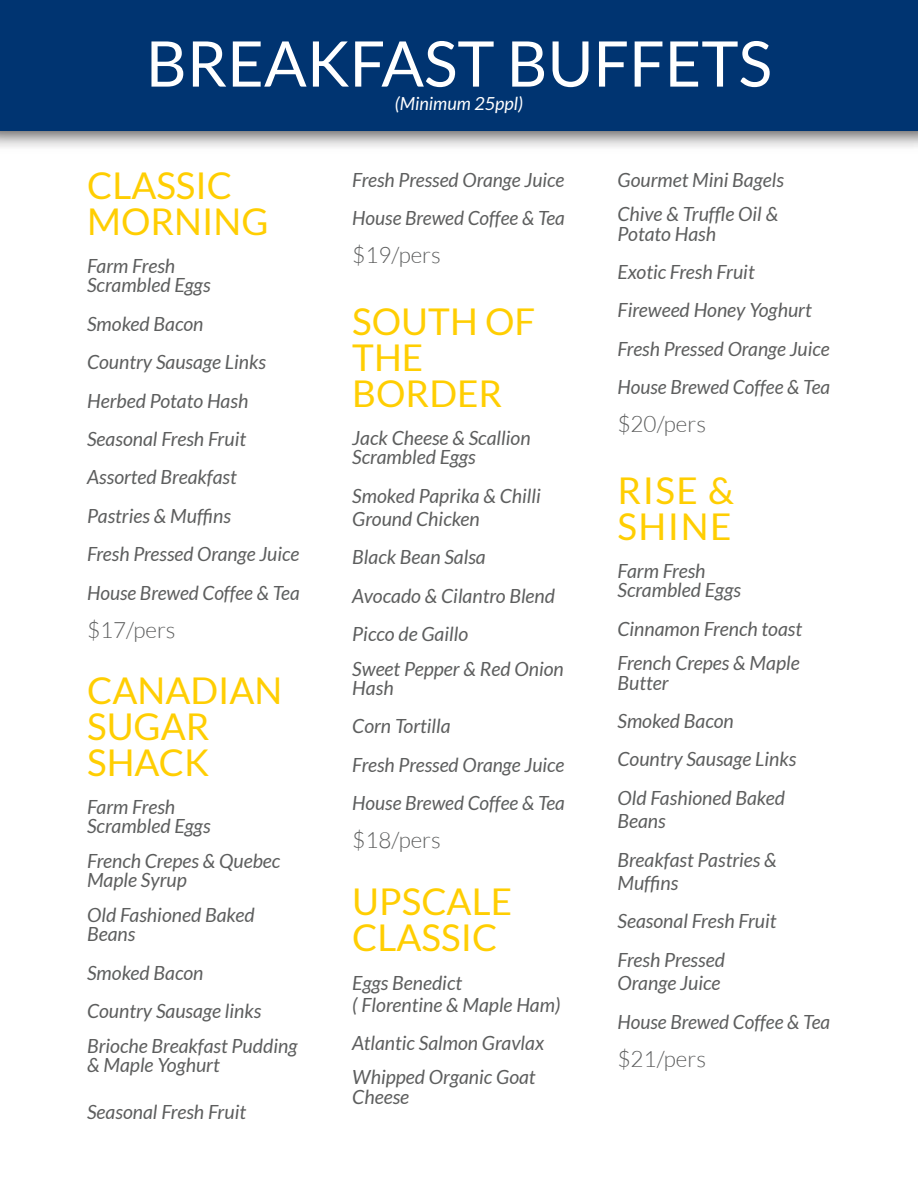
<style>
.page{position:relative;width:918px;height:1188px;background:#fff}
.page>*{position:absolute;margin:0;border:0;box-sizing:border-box;transform-origin:0 0}
.t1{font:63px "Lato";color:#fff}
.t2{font:36.9px/36px "Lato";color:#ffce02}
.t3{font:36.9px/36px "Lato";letter-spacing:.04em;color:#ffce02}
.t4{font:300 22.5px "Lato";color:#5d5e5e}
.t5{font:italic 19.5px/38.4px "Lato";color:#5d5e5e}
.t6{font:italic 18px "Lato";color:#fff}
</style>
<div class="page">
<div style="left:0;top:0;width:918px;height:131px;background:#003471"></div>
<h1 class="t1" style="left:146px;top:29px;width:627px">BREAKFAST BUFFETS</h1>
<p class="t6" style="left:395px;top:94px;width:130px">(Minimum 25ppl)</p>
<h2 class="t2" style="left:87px;top:168px;width:183px">CLASSIC<br>MORNING</h2>
<p class="t5" style="left:87px;top:257px;width:125px;line-height:19.5px">Farm Fresh<br>Scrambled Eggs</p>
<p class="t5" style="left:87px;top:305px;width:214px">Smoked Bacon<br>Country Sausage Links<br>Herbed Potato Hash<br>Seasonal Fresh Fruit<br>Assorted Breakfast<br>Pastries &amp; Muffins<br>Fresh Pressed Orange Juice<br>House Brewed Coffee &amp; Tea</p>
<p class="t4" style="left:87px;top:618px;width:90px">$17/pers</p>
<h2 class="t2" style="left:87px;top:673px;width:197px">CANADIAN<br>SUGAR<br>SHACK</h2>
<p class="t5" style="left:87px;top:798px;width:125px;line-height:19.5px">Farm Fresh<br>Scrambled Eggs</p>
<p class="t5" style="left:87px;top:852px;width:195px;line-height:19.5px">French Crepes &amp; Quebec<br>Maple Syrup</p>
<p class="t5" style="left:87px;top:906px;width:169px;line-height:19.5px">Old Fashioned Baked<br>Beans</p>
<p class="t5" style="left:87px;top:954px;width:176px">Smoked Bacon<br>Country Sausage links</p>
<p class="t5" style="left:87px;top:1036px;width:212px;line-height:19.5px">Brioche Breakfast Pudding &amp; Maple Yoghurt</p>
<p class="t5" style="left:87px;top:1093px;width:160px">Seasonal Fresh Fruit</p>
<p class="t5" style="left:352px;top:161px;width:214px">Fresh Pressed Orange Juice<br>House Brewed Coffee &amp; Tea</p>
<p class="t4" style="left:352px;top:243px;width:90px">$19/pers</p>
<h2 class="t2" style="left:352px;top:304px;width:185px">SOUTH OF<br>THE<br>BORDER</h2>
<p class="t5" style="left:352px;top:428px;width:180px;line-height:19.5px">Jack Cheese &amp; Scallion<br>Scrambled Eggs</p>
<p class="t5" style="left:352px;top:484px;width:190px;line-height:23.4px">Smoked Paprika &amp; Chilli<br>Ground Chicken</p>
<p class="t5" style="left:352px;top:539px;width:204px">Black Bean Salsa<br>Avocado &amp; Cilantro Blend<br>Picco de Gaillo</p>
<p class="t5" style="left:352px;top:659px;width:213px;line-height:19.5px">Sweet Pepper &amp; Red Onion<br>Hash</p>
<p class="t5" style="left:352px;top:708px;width:214px">Corn Tortilla<br>Fresh Pressed Orange Juice<br>House Brewed Coffee &amp; Tea</p>
<p class="t4" style="left:352px;top:828px;width:90px">$18/pers</p>
<h2 class="t2" style="left:352px;top:883px;width:161px">UPSCALE<br>CLASSIC</h2>
<p class="t5" style="left:352px;top:973px;width:210px;line-height:21.3px">Eggs Benedict<br>( Florentine &amp; Maple Ham)</p>
<p class="t5" style="left:352px;top:1026px;width:193px;line-height:34.5px">Atlantic Salmon Gravlax<br>Whipped Organic Goat</p>
<p class="t5" style="left:352px;top:1078px;width:58px">Cheese</p>
<p class="t5" style="left:618px;top:163px;width:168px;line-height:34.5px">Gourmet Mini Bagels<br>Chive &amp; Truffle Oil &amp;</p>
<p class="t5" style="left:618px;top:215px;width:214px">Potato Hash<br>Exotic Fresh Fruit<br>Fireweed Honey Yoghurt<br>Fresh Pressed Orange Juice<br>House Brewed Coffee &amp; Tea</p>
<p class="t4" style="left:618px;top:412px;width:90px">$20/pers</p>
<h2 class="t3" style="left:618px;top:473px;width:118px">RISE &amp;<br>SHINE</h2>
<p class="t5" style="left:618px;top:562px;width:125px;line-height:19.5px">Farm Fresh<br>Scrambled Eggs</p>
<p class="t5" style="left:618px;top:612px;width:186px;line-height:34.5px">Cinnamon French toast<br>French Crepes &amp; Maple</p>
<p class="t5" style="left:618px;top:664px;width:180px">Butter<br>Smoked Bacon<br>Country Sausage Links<br>Old Fashioned Baked</p>
<p class="t5" style="left:618px;top:803px;width:161px">Beans<br>Breakfast Pastries &amp;</p>
<p class="t5" style="left:618px;top:864px;width:160px">Muffins<br>Seasonal Fresh Fruit<br>Fresh Pressed</p>
<p class="t5" style="left:618px;top:965px;width:214px">Orange Juice<br>House Brewed Coffee &amp; Tea</p>
<p class="t4" style="left:618px;top:1047px;width:90px">$21/pers</p>
</div>
